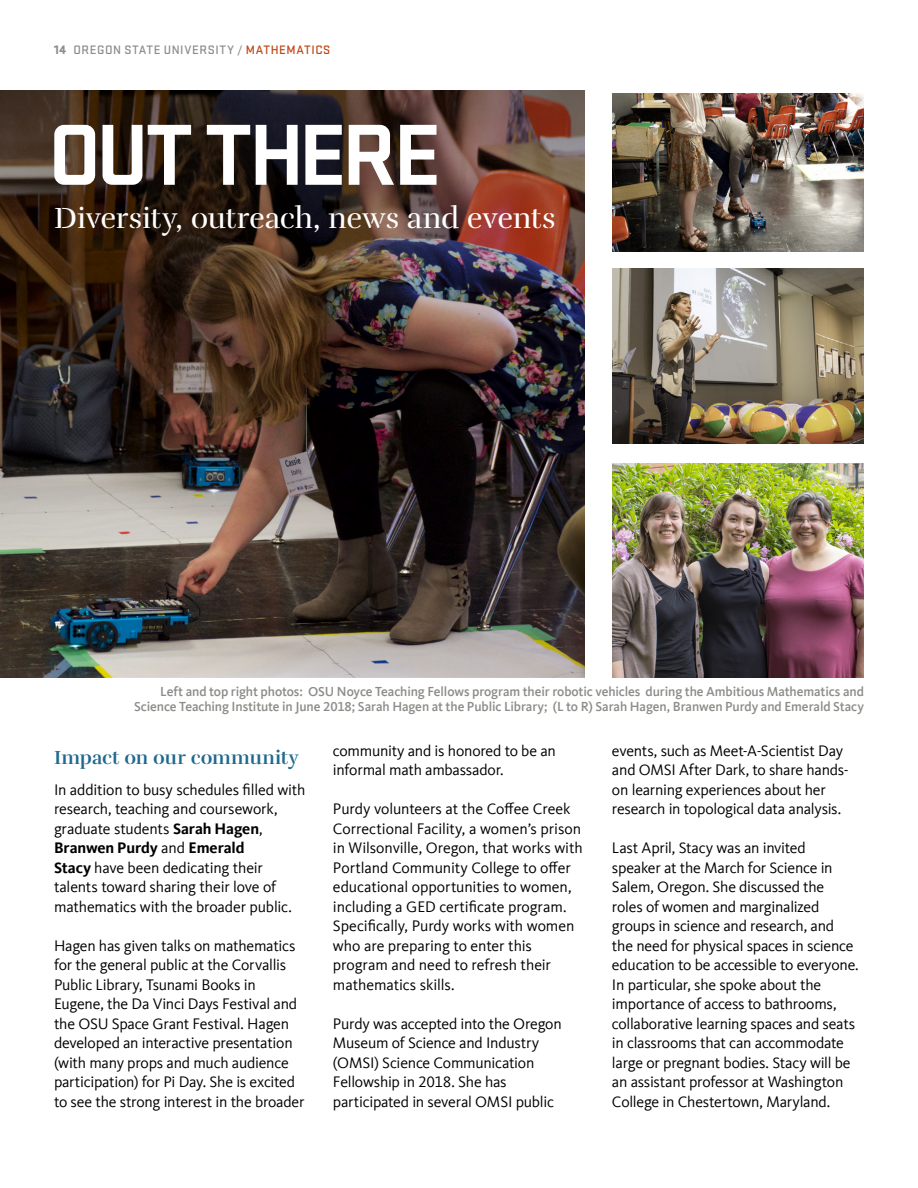
<style>
.page{position:relative;width:918px;height:1188px;background:#fff}
.page>*{position:absolute;margin:0;border:0;box-sizing:border-box;transform-origin:0 0}
.t1{font:700 90px "Stratum 2";letter-spacing:-.05em;color:#fff}
.t2{font:30px "Rufina Stencil Regular";letter-spacing:-.01em;color:#fff}
.t3{font:19.5px "Rufina Stencil Bold";color:#20698d}
.t4{font:15.75px/19.5px "Kievit Offc";letter-spacing:-.015em;color:#000}
.t5{font:500 13.5px/15px "Kievit Offc";letter-spacing:-.01em;color:#8b8d88;text-align:right}
.t6{font:500 12.75px "Stratum 2";letter-spacing:.045em;color:#8b8d88}
.s1{font-weight:900}
.s2{color:#c14614}
.s3{font-weight:700}
</style>
<div class="page">
<img style="left:612px;top:93px;width:252px;height:158px">
<img style="left:612px;top:268px;width:252px;height:176px">
<img style="left:612px;top:464px;width:252px;height:214px">
<img style="left:0;top:91px;width:585px;height:587px">
<p class="t6" style="left:54px;top:41px;width:278px"><span class="s1">14</span> OREGON STATE UNIVERSITY / <span class="s2">MATHEMATICS</span></p>
<h1 class="t1" style="left:48px;top:93px;width:395px">OUT THERE</h1>
<h2 class="t2" style="left:54px;top:200px;width:503px">Diversity, outreach, news and events</h2>
<p class="t5" style="left:134px;top:684px;width:731px">Left and top right photos: OSU Noyce Teaching Fellows program their robotic vehicles during the Ambitious Mathematics and<br>Science Teaching Institute in June 2018; Sarah Hagen at the Public Library; (L to R) Sarah Hagen, Branwen Purdy and Emerald Stacy</p>
<p class="t3" style="left:54px;top:745px;width:246px">Impact on our community</p>
<p class="t4" style="left:54px;top:780px;width:253px">In addition to busy schedules filled with research, teaching and coursework, graduate students <span class="s3">Sarah Hagen</span>, <span class="s3">Branwen Purdy</span> and <span class="s3">Emerald<br>Stacy</span> have been dedicating their talents toward sharing their love of mathematics with the broader public.</p>
<p class="t4" style="left:54px;top:936px;width:252px">Hagen has given talks on mathematics for the general public at the Corvallis Public Library, Tsunami Books in Eugene, the Da Vinci Days Festival and the OSU Space Grant Festival. Hagen developed an interactive presentation (with many props and much audience participation) for Pi Day. She is excited to see the strong interest in the broader</p>
<p class="t4" style="left:333px;top:741px;width:224px">community and is honored to be an informal math ambassador.</p>
<p class="t4" style="left:333px;top:800px;width:251px">Purdy volunteers at the Coffee Creek Correctional Facility, a women’s prison in Wilsonville, Oregon, that works with Portland Community College to offer educational opportunities to women, including a GED certificate program.<br>Specifically, Purdy works with women who are preparing to enter this program and need to refresh their mathematics skills.</p>
<p class="t4" style="left:333px;top:1014px;width:230px">Purdy was accepted into the Oregon<br>Museum of Science and Industry (OMSI) Science Communication<br>Fellowship in 2018. She has participated in several OMSI public</p>
<p class="t4" style="left:612px;top:741px;width:238px">events, such as Meet-A-Scientist Day and OMSI After Dark, to share hands&shy;on learning experiences about her research in topological data analysis.</p>
<p class="t4" style="left:612px;top:839px;width:248px">Last April, Stacy was an invited<br>speaker at the March for Science in Salem, Oregon. She discussed the roles of women and marginalized groups in science and research, and the need for physical spaces in science education to be accessible to everyone.<br>In particular, she spoke about the importance of access to bathrooms, collaborative learning spaces and seats in classrooms that can accommodate large or pregnant bodies. Stacy will be an assistant professor at Washington College in Chestertown, Maryland.</p>
</div>
